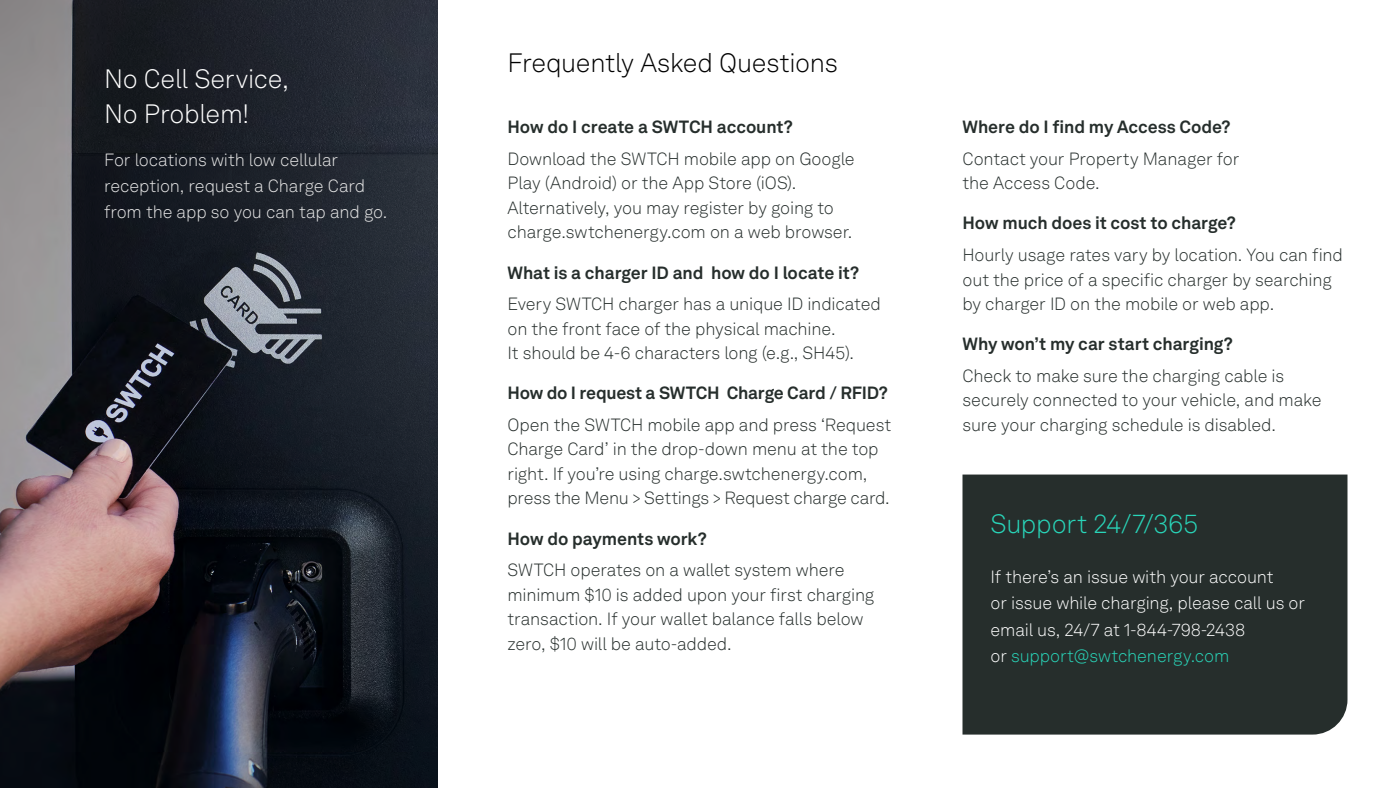
<style>
.page{position:relative;width:1400px;height:788px;background:#fff}
.page>*{position:absolute;margin:0;border:0;box-sizing:border-box;transform-origin:0 0}
.t1{font:300 26.25px "Akkurat LL";letter-spacing:-.01em;color:#000}
.t2{font:300 26.25px/35px "Akkurat LL";letter-spacing:-.01em;color:#fff}
.t3{font:300 26.25px "Akkurat LL";letter-spacing:-.01em;color:#29d5b9}
.t4{font:300 17.5px/24.5px "Akkurat LL";letter-spacing:-.01em;color:#262e2c}
.t5{font:300 17.5px/26.2px "Akkurat LL";letter-spacing:-.005em;color:#fff}
.t6{font:700 17.5px "Akkurat LL";letter-spacing:-.005em;color:#262e2c}
.s1{color:#29d5b9}
</style>
<div class="page">
<div style="left:962px;top:474px;width:386px;height:260px;background:#262e2c"></div>
<svg style="left:0;top:0;width:438px;height:788px;background:#33333a"></svg>
<h1 class="t2" style="left:104px;top:60px;width:186px">No Cell Service,<br>No Problem!</h1>
<p class="t5" style="left:104px;top:146px;width:285px">For locations with low cellular reception, request a Charge Card from the app so you can tap and go.</p>
<h1 class="t1" style="left:508px;top:45px;width:332px">Frequently Asked Questions</h1>
<p class="t6" style="left:508px;top:113px;width:287px">How do I create a SWTCH account?</p>
<p class="t4" style="left:508px;top:146px;width:349px">Download the SWTCH mobile app on Google Play (Android) or the App Store (iOS).<br>Alternatively, you may register by going to charge.swtchenergy.com on a web browser.</p>
<p class="t6" style="left:508px;top:259px;width:353px">What is a charger ID and how do I locate it?</p>
<p class="t4" style="left:508px;top:291px;width:375px">Every SWTCH charger has a unique ID indicated on the front face of the physical machine.<br>It should be 4-6 characters long (e.g., SH45).</p>
<p class="t6" style="left:508px;top:379px;width:382px">How do I request a SWTCH Charge Card / RFID?</p>
<p class="t4" style="left:508px;top:412px;width:385px">Open the SWTCH mobile app and press ‘Request Charge Card’ in the drop-down menu at the top right. If you’re using charge.swtchenergy.com, press the Menu &gt; Settings &gt; Request charge card.</p>
<p class="t6" style="left:508px;top:525px;width:201px">How do payments work?</p>
<p class="t4" style="left:508px;top:557px;width:368px">SWTCH operates on a wallet system where minimum $10 is added upon your first charging transaction. If your wallet balance falls below zero, $10 will be auto-added.</p>
<p class="t6" style="left:962px;top:113px;width:269px">Where do I find my Access Code?</p>
<p class="t4" style="left:962px;top:146px;width:278px">Contact your Property Manager for the Access Code.</p>
<p class="t6" style="left:962px;top:210px;width:275px">How much does it cost to charge?</p>
<p class="t4" style="left:962px;top:242px;width:382px">Hourly usage rates vary by location. You can find out the price of a specific charger by searching by charger ID on the mobile or web app.</p>
<p class="t6" style="left:962px;top:330px;width:272px">Why won’t my car start charging?</p>
<p class="t4" style="left:962px;top:363px;width:361px">Check to make sure the charging cable is securely connected to your vehicle, and make sure your charging schedule is disabled.</p>
<h1 class="t3" style="left:990px;top:505px;width:209px">Support 24/7/365</h1>
<p class="t5" style="left:990px;top:563px;width:316px">If there’s an issue with your account<br>or issue while charging, please call us or email us, 24/7 at 1-844-798-2438<br>or <span class="s1">support@swtchenergy.com</span></p>
</div>
